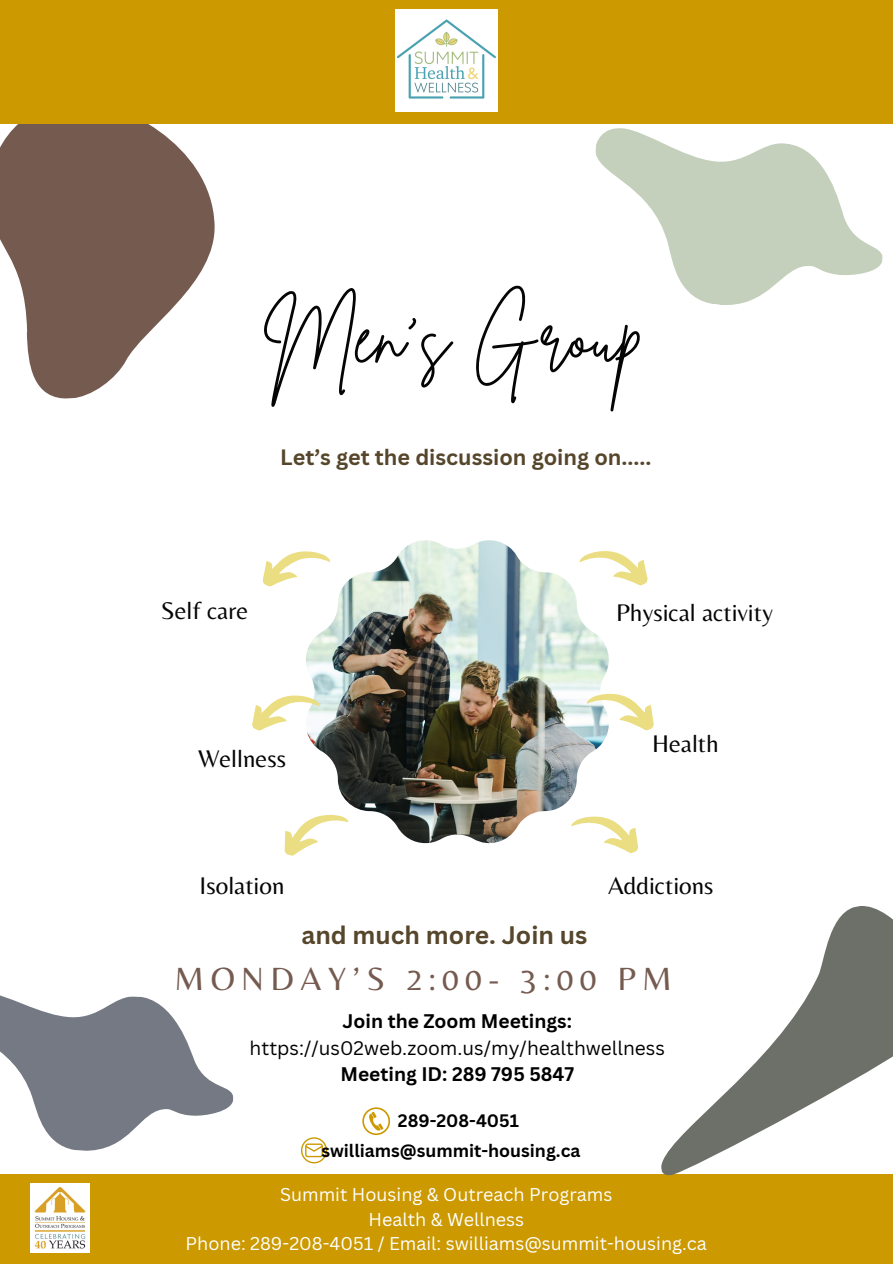
<style>
.page{position:relative;width:893px;height:1264px;background:#fff}
.page>*{position:absolute;margin:0;border:0;box-sizing:border-box;transform-origin:0 0}
.t1{font:73.95px "Brittany Signature";color:#050505}
.t2{font:33.45px "Belleza";letter-spacing:.19em;color:#755a4f}
.t3{font:25.05px "Belleza";color:#050505}
.t4{font:700 24.6px "Canva Sans";color:#56462b}
.t5{font:700 21.6px "Canva Sans";color:#56462b}
.t6{font:19.2px "Canva Sans";color:#000}
.t7{font:700 19.2px "Canva Sans";color:#000}
.t8{font:18px "Canva Sans";color:#fff}
.t9{font:700 17.55px "Canva Sans";color:#000}
</style>
<div class="page">
<svg style="left:0;top:124px;width:215px;height:275px;fill:#755a4f"></svg>
<div style="left:0;top:0;width:892px;height:124px;background:#c90"></div>
<div style="left:0;top:1174px;width:892px;height:89px;background:#c90"></div>
<img style="left:396px;top:10px;width:101px;height:101px">
<img style="left:31px;top:1183px;width:58px;height:68px">
<svg style="left:595px;top:128px;width:288px;height:177px;fill:#c4d0bb"></svg>
<img style="left:306px;top:540px;width:302px;height:303px">
<svg style="left:578px;top:540px;width:70px;height:47px"></svg>
<svg style="left:262px;top:541px;width:70px;height:47px"></svg>
<svg style="left:252px;top:685px;width:69px;height:47px"></svg>
<svg style="left:585px;top:682px;width:69px;height:50px"></svg>
<svg style="left:284px;top:802px;width:66px;height:54px"></svg>
<svg style="left:569px;top:805px;width:69px;height:48px"></svg>
<svg style="left:301px;top:1137px;width:26px;height:26px"></svg>
<svg style="left:362px;top:1107px;width:28px;height:28px"></svg>
<svg style="left:661px;top:906px;width:231px;height:269px"></svg>
<svg style="left:0;top:995px;width:234px;height:156px"></svg>
<p class="t1" style="left:263px;top:288px;width:381px">Men’s Group</p>
<p class="t5" style="left:280px;top:442px;width:372px">Let’s get the discussion going on.....</p>
<h4 class="t3" style="left:161px;top:595px;width:89px">Self care</h4>
<p class="t3" style="left:616px;top:598px;width:158px">Physical activity</p>
<h4 class="t3" style="left:198px;top:743px;width:89px">Wellness</h4>
<h4 class="t3" style="left:652px;top:729px;width:68px">Health</h4>
<p class="t3" style="left:200px;top:870px;width:86px">Isolation</p>
<p class="t4" style="left:301px;top:917px;width:287px">and much more. Join us</p>
<p class="t3" style="left:608px;top:870px;width:107px">Addictions</p>
<h4 class="t2" style="left:175px;top:958px;width:498px">MONDAY’S 2:00- 3:00 PM</h4>
<p class="t7" style="left:342px;top:1007px;width:231px">Join the Zoom Meetings:</p>
<h4 class="t6" style="left:249px;top:1034px;width:417px">https://us02web.zoom.us/my/healthwellness</h4>
<h4 class="t7" style="left:340px;top:1060px;width:235px">Meeting ID: 289 795 5847</h4>
<h3 class="t9" style="left:398px;top:1108px;width:122px">289-208-4051</h3>
<h2 class="t9" style="left:321px;top:1137px;width:260px">swilliams@summit-housing.ca</h2>
<p class="t8" style="left:280px;top:1181px;width:333px">Summit Housing &amp; Outreach Programs</p>
<p class="t8" style="left:368px;top:1206px;width:157px">Health &amp; Wellness</p>
<h1 class="t8" style="left:185px;top:1230px;width:523px">Phone: 289-208-4051 / Email: swilliams@summit-housing.ca</h1>
</div>
